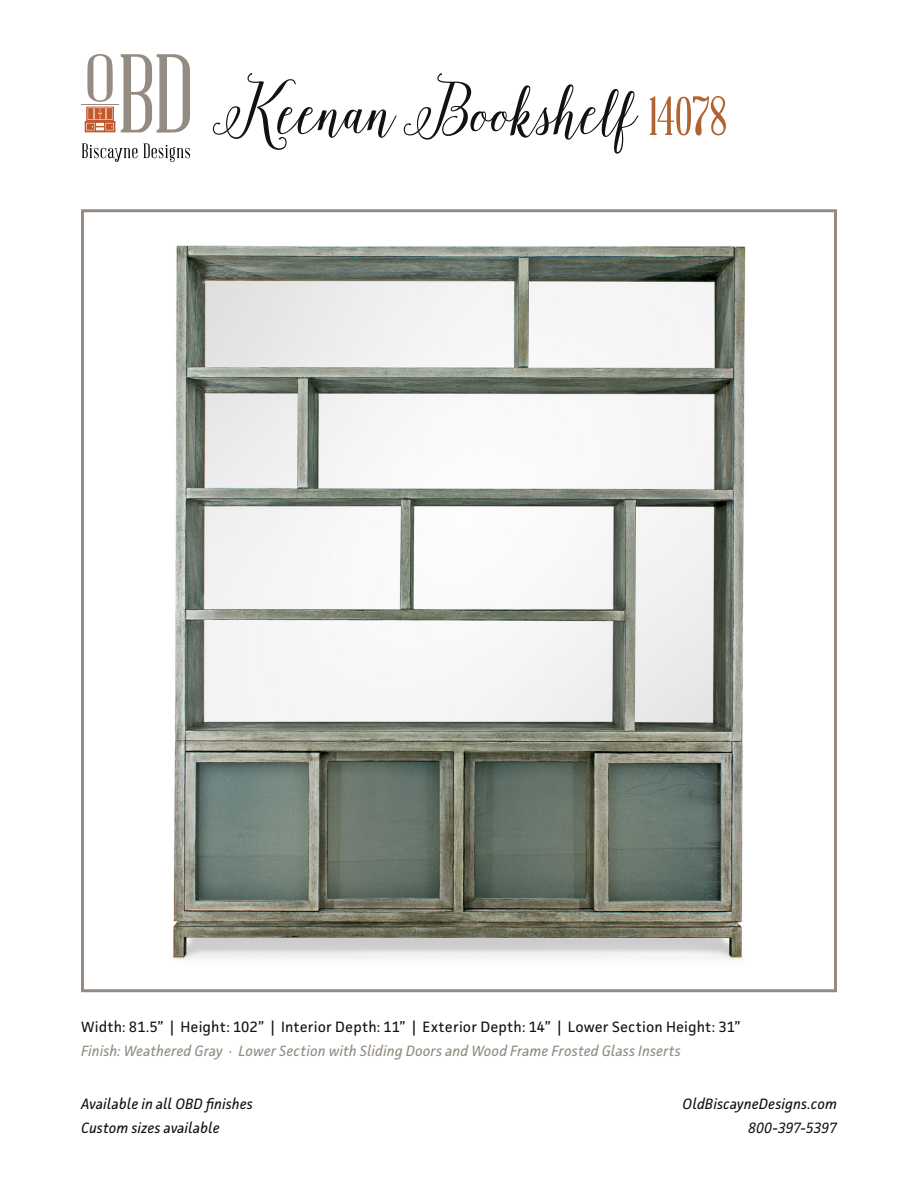
<style>
.page{position:relative;width:918px;height:1188px;background:#fff}
.page>*{position:absolute;margin:0;border:0;box-sizing:border-box;transform-origin:0 0}
.t1{font:93px "Isabella Script";color:#121212}
.t2{font:15px "Facit";letter-spacing:.005em;color:#121212}
.t3{font:italic 15px "Facit";letter-spacing:.005em;color:#948c83}
.t4{font:italic 15px "Facit";letter-spacing:.005em;color:#121212}
.s1{font-family:"Abraham Lincoln";font-size:54px;color:#b16432}
</style>
<div class="page">
<svg style="left:82px;top:143px;width:55px;height:19px"></svg>
<svg style="left:144px;top:143px;width:46px;height:19px"></svg>
<svg style="left:121px;top:54px;width:69px;height:79px"></svg>
<hr style="left:81px;top:104px;width:38px;height:1px;background:#948c83">
<svg style="left:85px;top:54px;width:30px;height:78px"></svg>
<img style="left:172px;top:245px;width:574px;height:715px">
<div style="left:81px;top:209px;width:756px;height:783px;border:3px solid #948c83"></div>
<p class="t1" style="left:216px;top:70px;width:513px">Keenan Bookshelf <span class="s1">14078</span></p>
<p class="t2" style="left:81px;top:1018px;width:661px">Width: 81.5” | Height: 102” | Interior Depth: 11” | Exterior Depth: 14” | Lower Section Height: 31”</p>
<p class="t3" style="left:81px;top:1042px;width:602px">Finish: Weathered Gray · Lower Section with Sliding Doors and Wood Frame Frosted Glass Inserts</p>
<p class="t4" style="left:81px;top:1094px;width:174px">Available in all OBD finishes</p>
<p class="t4" style="left:683px;top:1094px;width:156px">OldBiscayneDesigns.com</p>
<p class="t4" style="left:81px;top:1118px;width:140px">Custom sizes available</p>
<p class="t4" style="left:748px;top:1118px;width:90px">800-397-5397</p>
</div>
